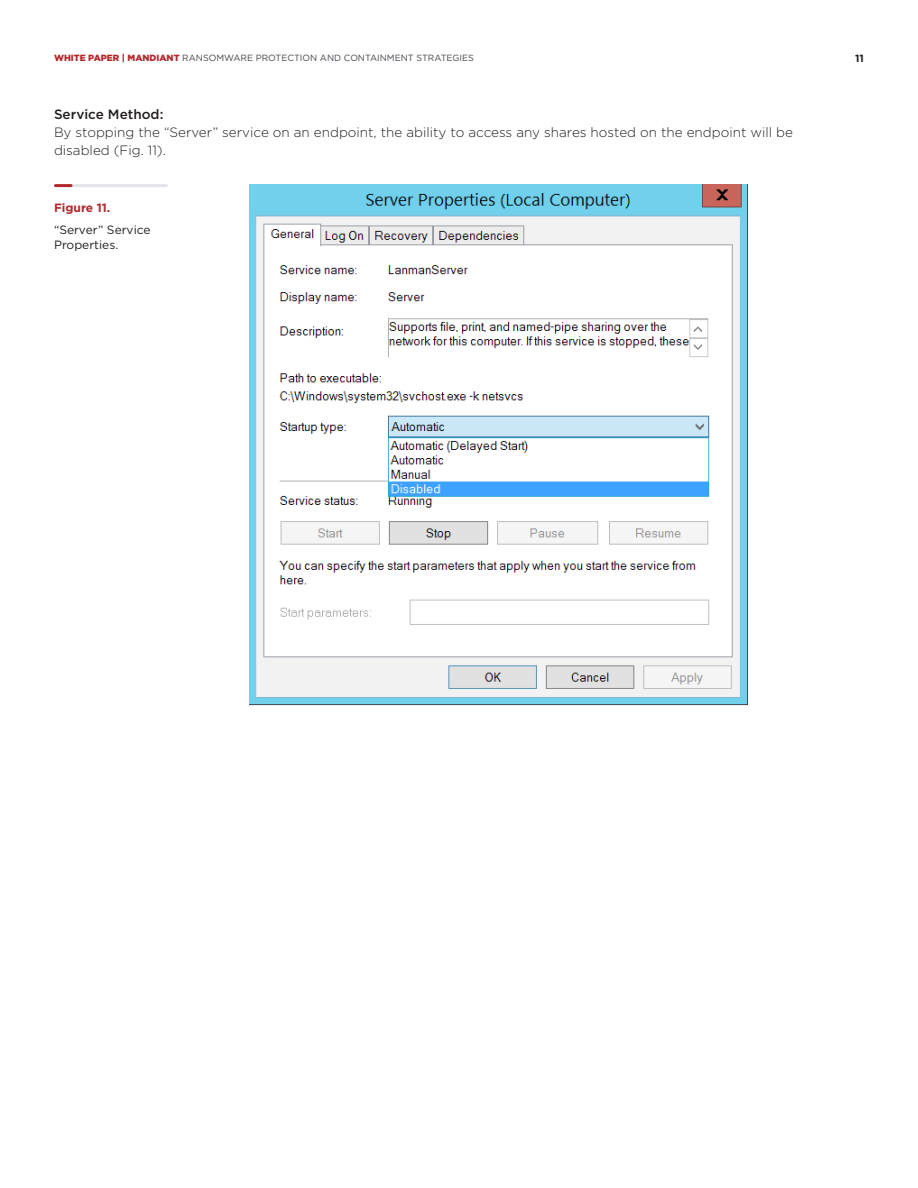
<style>
.page{position:relative;width:918px;height:1188px;background:#fff}
.page>*{position:absolute;margin:0;border:0;box-sizing:border-box;transform-origin:0 0}
.Body_Text_9_12{font:300 13.5px/18px "Gotham";color:#231f20}
.t1{font:12px/15px "Gotham";color:#231f20}
.t2{font:700 12px "Gotham";color:#b2282d}
.t3{font:700 10.5px "Gotham";color:#231f20}
.t4{font:9px "Gotham";color:#44474d}
.s1{font-weight:900;color:#b2282d}
.s2{font-weight:500}
</style>
<div class="page">
<hr style="left:56px;top:184px;width:111px;height:3px;background:#3d4f65">
<hr style="left:56px;top:184px;width:15px;height:3px;background:#b2282d">
<img style="left:250px;top:184px;width:497px;height:521px">
<p class="t4" style="left:54px;top:52px;width:422px"><span class="s1">WHITE PAPER | MANDIANT</span> RANSOMWARE PROTECTION AND CONTAINMENT STRATEGIES</p>
<p class="t3" style="left:855px;top:52px;width:10px">11</p>
<p class="Body_Text_9_12" style="left:54px;top:105px;width:741px"><span class="s2">Service Method:<br></span>By stopping the “Server” service on an endpoint, the ability to access any shares hosted on the endpoint will be disabled (Fig. 11).</p>
<p class="t2" style="left:54px;top:200px;width:58px">Figure 11.</p>
<p class="t1" style="left:54px;top:222px;width:98px">“Server” Service<br>Properties.</p>
</div>
